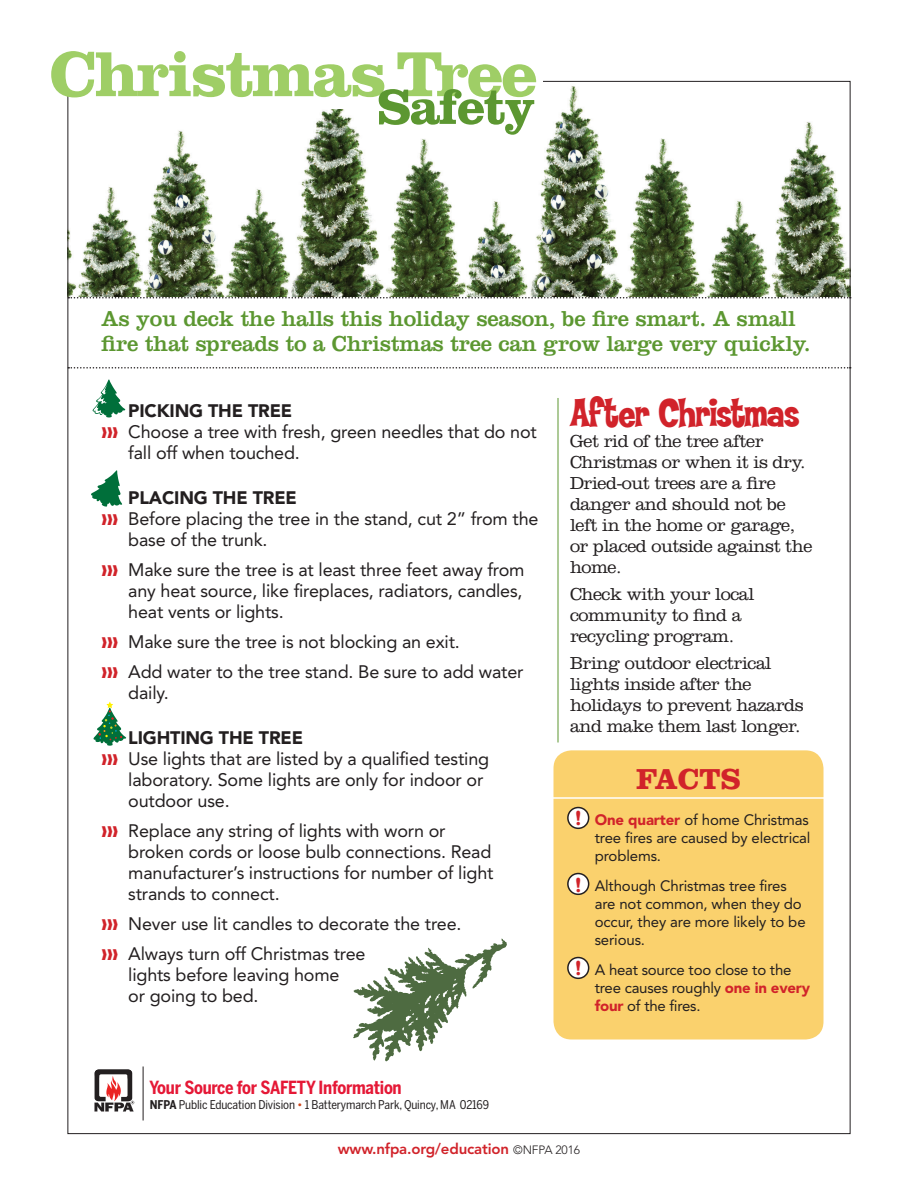
<style>
.page{position:relative;width:918px;height:1188px;background:#fff}
.page>*{position:absolute;margin:0;border:0;box-sizing:border-box;transform-origin:0 0}
.t1{font:700 66px "Clarendon";letter-spacing:-.035em;color:#9fce66}
.t2{font:700 51px "Clarendon";letter-spacing:-.035em;color:#5c9731}
.t3{font:42px "Typographyof Coop Flaired";letter-spacing:-.025em;color:#d1232a}
.t4{font:700 30px "Clarendon";letter-spacing:-.01em;color:#d1232a}
.t5{font:22.5px/25.5px "Clarendon";letter-spacing:-.01em;color:#5c9731}
.t6{font:700 21px "Clarendon";color:#d1232a}
.t7{font:18px/21px "Avenir";letter-spacing:-.01em;color:#231f20}
.t8{font:300 18px/21px "Clarendon";letter-spacing:-.025em;color:#231f20}
.t9{font:900 18px "Avenir";letter-spacing:-.01em;color:#231f20}
.t10{font:700 18px "Benton Sans Cond";letter-spacing:-.015em;color:#e51836;scale:.95 1}
.t11{font:15px/18px "Avenir";letter-spacing:-.01em;color:#231f20}
.t12{font:800 15px "Avenir";letter-spacing:-.01em;color:#d1232a}
.t13{font:12px "Benton Sans Cond";letter-spacing:-.01em;color:#231f20}
.s1{font-family:"Carta";color:#d1232a}
.s2{font-family:"Helvetica Neue";font-weight:700;font-size:54px;color:#fff}
.s3{font-weight:900;color:#d1232a}
.s4{font-weight:700}
.s5{color:#ce461b}
.s6{font-weight:300;font-size:12px;color:#231f20}
</style>
<div class="page">
<img style="left:70px;top:80px;width:780px;height:217px">
<div style="left:37px;top:44px;width:503px;height:65px;background:#fff"></div>
<svg style="left:94px;top:1070px;width:40px;height:41px"></svg>
<hr style="left:143px;top:1066px;width:1px;height:54px;background:#231f20">
<div style="left:52px;top:60px;width:490px;height:33px;background:#fff"></div>
<div style="left:554px;top:750px;width:270px;height:290px;background:#fad16d;border-radius:18px"></div>
<svg style="left:567px;top:806px;width:23px;height:24px"></svg>
<svg style="left:567px;top:872px;width:23px;height:24px"></svg>
<svg style="left:567px;top:956px;width:23px;height:24px"></svg>
<svg style="left:68px;top:367px;width:783px;height:2px"></svg>
<svg style="left:68px;top:297px;width:783px;height:1px"></svg>
<svg style="left:92px;top:380px;width:34px;height:37px"></svg>
<svg style="left:93px;top:702px;width:33px;height:44px"></svg>
<svg style="left:91px;top:470px;width:32px;height:37px"></svg>
<hr style="left:532px;top:797px;width:316px;height:2px;background:#fff">
<hr style="left:558px;top:398px;width:1px;height:344px;background:#5c9731">
<svg style="left:353px;top:939px;width:154px;height:122px"></svg>
<p class="t1" style="left:50px;top:34px;width:490px">Christmas Tree</p>
<p class="t2" style="left:377px;top:76px;width:160px">Safety</p>
<p class="t5" style="left:101px;top:305px;width:711px">As you deck the halls this holiday season, be fire smart. A small fire that spreads to a Christmas tree can grow large very quickly.</p>
<p class="t3" style="left:570px;top:391px;width:231px">After Christmas</p>
<p class="t8" style="left:570px;top:431px;width:244px">Get rid of the tree after<br>Christmas or when it is dry.<br>Dried-out trees are a fire danger and should not be left in the home or garage, or placed outside against the home.</p>
<p class="t8" style="left:570px;top:584px;width:186px">Check with your local community to find a recycling program.</p>
<p class="t8" style="left:570px;top:653px;width:235px">Bring outdoor electrical lights inside after the holidays to prevent hazards and make them last longer.</p>
<p class="t9" style="left:128px;top:400px;width:165px">PICKING THE TREE</p>
<p class="t7" style="left:128px;top:421px;width:410px;text-indent:-27px"><span class="s1">KKK</span> Choose a tree with fresh, green needles that do not fall off when touched.</p>
<p class="t9" style="left:128px;top:487px;width:170px">PLACING THE TREE</p>
<p class="t7" style="left:128px;top:508px;width:412px;text-indent:-27px"><span class="s1">KKK</span> Before placing the tree in the stand, cut 2” from the base of the trunk.</p>
<p class="t7" style="left:128px;top:559px;width:398px;text-align:justify;text-indent:-27px"><span class="s1">KKK</span> Make sure the tree is at least three feet away from any heat source, like fireplaces, radiators, candles, heat vents or lights.</p>
<p class="t7" style="left:101px;top:631px;width:360px"><span class="s1">KKK</span> Make sure the tree is not blocking an exit.</p>
<p class="t7" style="left:128px;top:661px;width:397px;text-indent:-27px"><span class="s1">KKK</span> Add water to the tree stand. Be sure to add water daily.</p>
<p class="t9" style="left:128px;top:727px;width:176px">LIGHTING THE TREE</p>
<p class="t7" style="left:128px;top:748px;width:362px;text-indent:-27px"><span class="s1">KKK</span> Use lights that are listed by a qualified testing laboratory. Some lights are only for indoor or outdoor use.</p>
<p class="t7" style="left:128px;top:820px;width:367px;text-indent:-27px"><span class="s1">KKK</span> Replace any string of lights with worn or broken cords or loose bulb connections. Read manufacturer’s instructions for number of light strands to connect.</p>
<p class="t7" style="left:101px;top:913px;width:362px"><span class="s1">KKK</span> Never use lit candles to decorate the tree.</p>
<p class="t7" style="left:101px;top:943px;width:266px"><span class="s1">KKK</span> Always turn off Christmas tree</p>
<p class="t7" style="left:128px;top:964px;width:213px">lights before leaving home</p>
<p class="t7" style="left:128px;top:985px;width:132px">or going to bed.</p>
<p class="t4" style="left:636px;top:761px;width:106px">FACTS</p>
<p class="t11" style="left:595px;top:811px;width:217px;text-align:justify;text-indent:-30px"><span class="s2">•</span> <span class="s3">One quarter</span> of home Christmas tree fires are caused by electrical problems.</p>
<p class="t11" style="left:595px;top:877px;width:212px;text-indent:-30px"><span class="s2">•</span> Although Christmas tree fires are not common, when they do occur, they are more likely to be serious.</p>
<p class="t11" style="left:595px;top:961px;width:217px;text-indent:-30px"><span class="s2">•</span> A heat source too close to the tree causes roughly <span class="s3">one in every four</span> of the fires.</p>
<p class="t6" style="left:575px;top:805px;width:8px">!</p>
<p class="t6" style="left:575px;top:872px;width:8px">!</p>
<p class="t6" style="left:575px;top:955px;width:8px">!</p>
<p class="t10" style="left:150px;top:1077px;width:267px">Your Source for SAFETY Information</p>
<p class="t13" style="left:150px;top:1097px;width:341px"><span class="s4">NFPA</span> Public Education Division <span class="s5">•</span> 1 Batterymarch Park, Quincy, MA 02169</p>
<p class="t12" style="left:338px;top:1140px;width:244px">www.nfpa.org/education <span class="s6">©NFPA 2016</span></p>
</div>
